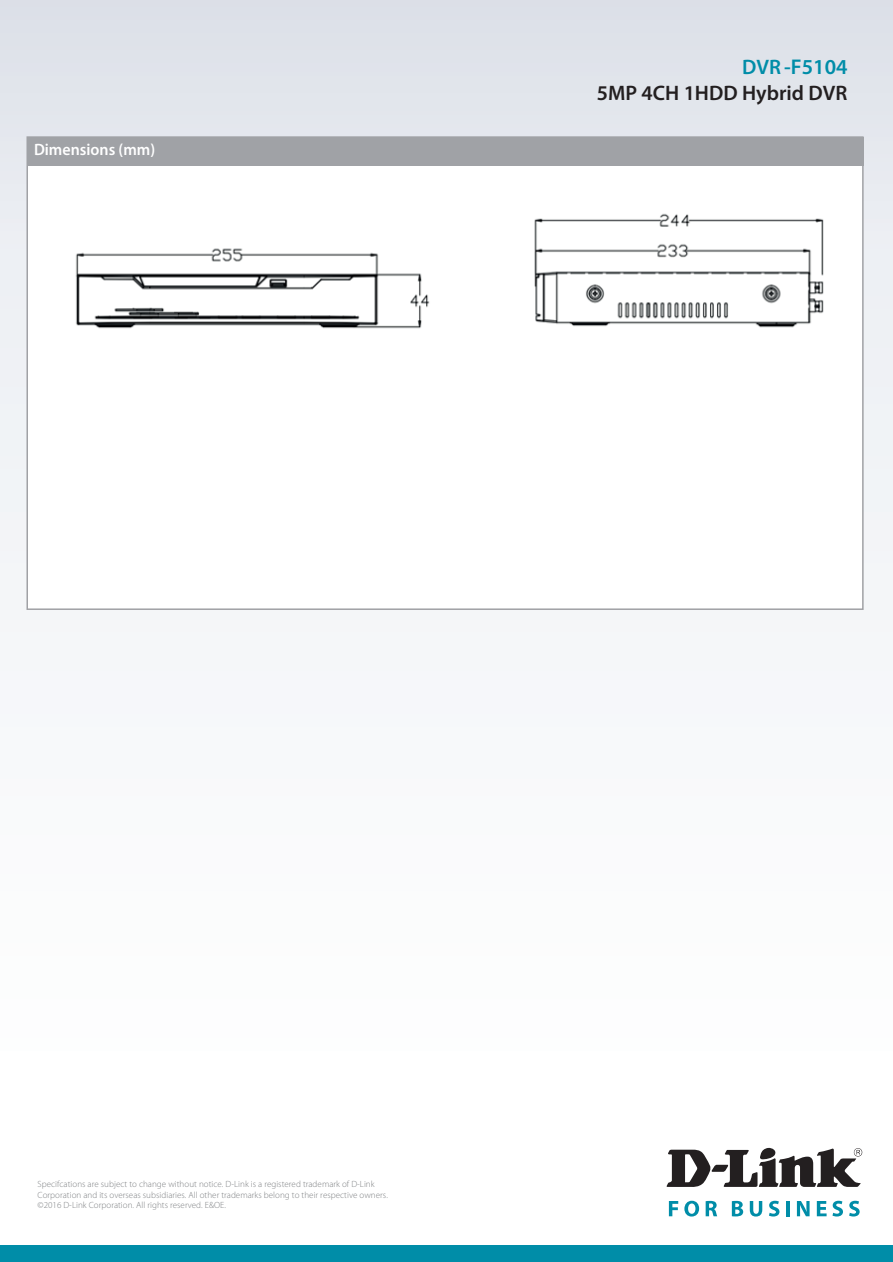
<style>
.page{position:relative;width:893px;height:1262px;background:#fff}
.page>*{position:absolute;margin:0;border:0;box-sizing:border-box;transform-origin:0 0}
.t1{font:600 21.3px "Myriad Pro";color:#008da8}
.t2{font:600 21px "Myriad Pro";color:#231f20}
.t3{font:600 16.5px "Myriad Pro";color:#fff}
.t4{font:300 9px/10.8px "Myriad Pro";letter-spacing:.005em;color:#7e8083}
.s1{font-size:21px}
</style>
<div class="page">
<div style="left:0;top:0;width:893px;height:1080px;background:linear-gradient(to bottom,#e2e6ed,#fff)"></div>
<div style="left:0;top:1245px;width:893px;height:17px;background:#008da8"></div>
<svg style="left:666px;top:1147px;width:196px;height:40px"></svg>
<svg style="left:669px;top:1201px;width:9px;height:15px"></svg>
<svg style="left:684px;top:1200px;width:15px;height:16px"></svg>
<svg style="left:705px;top:1200px;width:12px;height:16px"></svg>
<svg style="left:731px;top:1200px;width:12px;height:16px"></svg>
<svg style="left:749px;top:1201px;width:13px;height:15px"></svg>
<svg style="left:769px;top:1200px;width:10px;height:16px"></svg>
<hr style="left:786px;top:1201px;width:3px;height:15px;background:#008da8">
<svg style="left:796px;top:1201px;width:13px;height:15px"></svg>
<svg style="left:816px;top:1201px;width:10px;height:15px"></svg>
<svg style="left:832px;top:1200px;width:11px;height:16px"></svg>
<svg style="left:849px;top:1200px;width:10px;height:16px"></svg>
<div style="left:26px;top:136px;width:837px;height:474px;background:#fff;border:2px solid #a0a1a5"></div>
<div style="left:27px;top:137px;width:836px;height:29px;background:#a0a2a6"></div>
<img style="left:75px;top:213px;width:749px;height:116px">
<h3 class="t3" style="left:34px;top:139px;width:123px">Dimensions (mm)</h3>
<h1 class="t1" style="left:742px;top:54px;width:107px"><span class="s1">DVR</span> -F5104</h1>
<h2 class="t2" style="left:597px;top:79px;width:252px">5MP 4CH 1HDD Hybrid DVR</h2>
<p class="t4" style="left:38px;top:1178px;width:352px">Specifcations are subject to change without notice. D-Link is a registered trademark of D-Link<br>Corporation and its overseas subsidiaries. All other trademarks belong to their respective owners. ©2016 D-Link Corporation. All rights reserved. E&amp;OE.</p>
</div>
